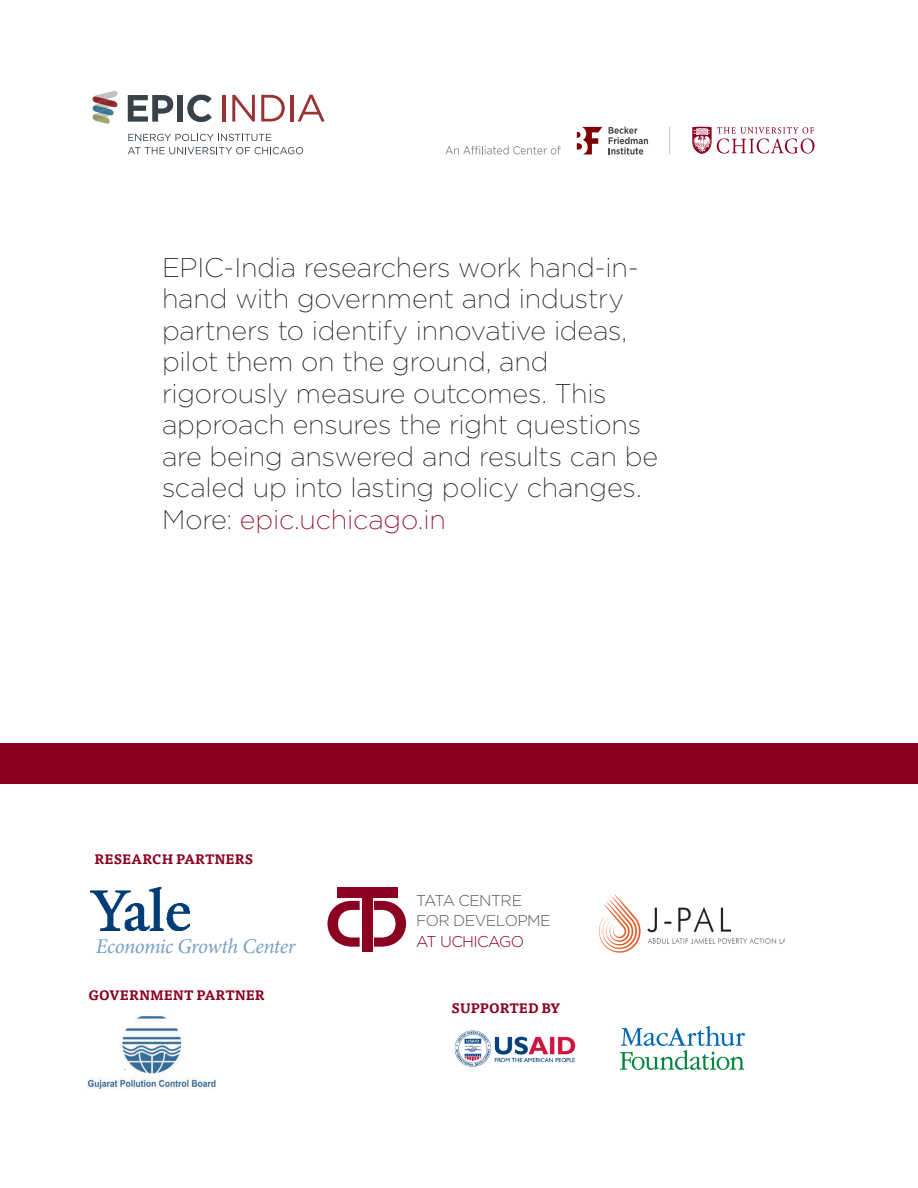
<style>
.page{position:relative;width:918px;height:1188px;background:#fff}
.page>*{position:absolute;margin:0;border:0;box-sizing:border-box;transform-origin:0 0}
.Intro_Tisa{font:200 27px/31.5px "Gotham";letter-spacing:-.01em;color:#231f20}
.Body_Head{font:italic 21px "Minion Pro";letter-spacing:-.025em;color:#76a0c4}
.t1{font:300 15.6px/20.9px "Gotham";letter-spacing:-.04em;color:#58595b}
.Body_Gotham{font:700 13.5px "Tisa OT";letter-spacing:-.005em;color:#8a011f}
.s1{color:#8a011f}
.s2{color:#8b0021}
</style>
<div class="page">
<img style="left:91px;top:887px;width:98px;height:43px">
<img style="left:87px;top:1016px;width:129px;height:73px">
<div style="left:337px;top:887px;width:60px;height:11px;background:#8b0021"></div>
<div style="left:362px;top:897px;width:10px;height:55px;background:#8b0021"></div>
<svg style="left:374px;top:901px;width:32px;height:46px"></svg>
<svg style="left:328px;top:901px;width:32px;height:46px"></svg>
<img style="left:621px;top:1026px;width:124px;height:44px">
<img style="left:454px;top:1030px;width:122px;height:37px">
<img style="left:599px;top:894px;width:185px;height:59px">
<svg style="left:128px;top:95px;width:45px;height:27px"></svg>
<div style="left:177px;top:95px;width:6px;height:27px;background:#37424a"></div>
<svg style="left:128px;top:134px;width:143px;height:7px"></svg>
<svg style="left:128px;top:147px;width:175px;height:7px"></svg>
<svg style="left:187px;top:95px;width:25px;height:27px"></svg>
<svg style="left:93px;top:91px;width:24px;height:33px"></svg>
<hr style="left:223px;top:95px;width:3px;height:27px;background:#800000">
<svg style="left:232px;top:95px;width:23px;height:27px"></svg>
<svg style="left:261px;top:95px;width:24px;height:27px"></svg>
<hr style="left:290px;top:95px;width:3px;height:27px;background:#800000">
<svg style="left:298px;top:95px;width:27px;height:27px"></svg>
<svg style="left:577px;top:127px;width:25px;height:27px"></svg>
<svg style="left:609px;top:127px;width:39px;height:28px"></svg>
<svg style="left:446px;top:146px;width:115px;height:9px"></svg>
<svg style="left:669px;top:127px;width:1px;height:27px"></svg>
<svg style="left:692px;top:126px;width:122px;height:28px"></svg>
<div style="left:0;top:743px;width:918px;height:41px;background:#8a011f"></div>
<p class="Intro_Tisa" style="left:162px;top:251px;width:498px">EPIC-India researchers work hand-in&shy;hand with government and industry partners to identify innovative ideas, pilot them on the ground, and rigorously measure outcomes. This approach ensures the right questions are being answered and results can be scaled up into lasting policy changes.<br>More: <span class="s1">epic.uchicago.in</span></p>
<p class="Body_Gotham" style="left:94px;top:851px;width:160px">RESEARCH PARTNERS</p>
<p class="Body_Head" style="left:96px;top:932px;width:201px">Economic Growth Center</p>
<p class="Body_Gotham" style="left:88px;top:987px;width:178px">GOVERNMENT PARTNER</p>
<p class="t1" style="left:416px;top:889px;width:157px">TATA CENTRE<br>FOR DEVELOPMENT<br><span class="s2">AT UCHICAGO</span></p>
<p class="Body_Gotham" style="left:452px;top:999px;width:110px">SUPPORTED BY</p>
</div>
